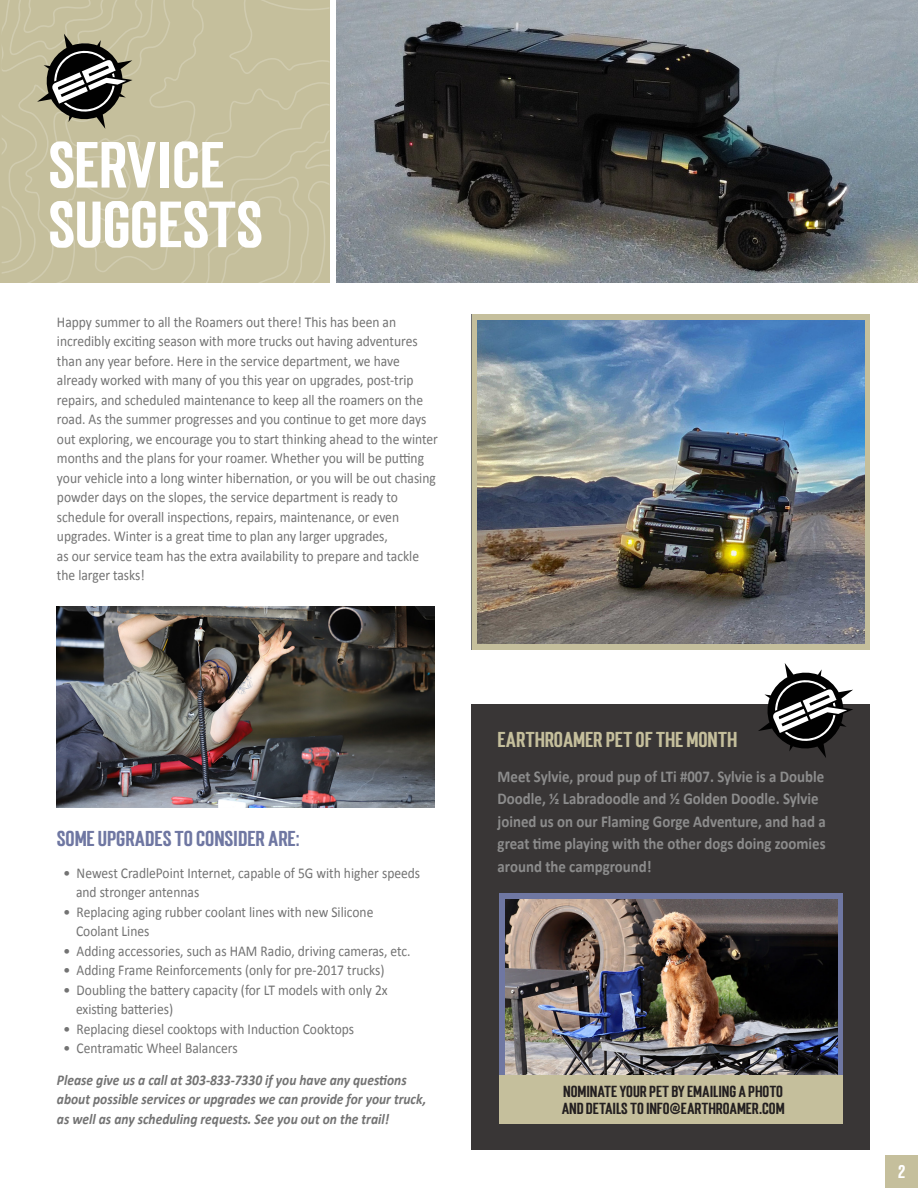
<style>
.page{position:relative;width:918px;height:1188px;background:#fff}
.page>*{position:absolute;margin:0;border:0;box-sizing:border-box;transform-origin:0 0}
.t1{font:700 54.3px/59.6px "Mostin";letter-spacing:-.01em;color:#fff}
.t2{font:700 18px "Mostin";color:#6f77a2}
.t3{font:700 18px "Mostin";color:#c5bf9c}
.t4{font:700 16.5px/22.5px "Calibri";color:#8c8c8c;scale:.9 1}
.t5{font:700 15.3px "Mostin";color:#fff;scale:.94 1}
.t6{font:15px/19.5px "Calibri";color:#737373;scale:.9 1}
.t7{font:15px/19.5px "Calibri";color:#737373}
.t8{font:italic 700 15px/19.5px "Calibri";color:#737373;scale:.9 1}
.t9{font:700 13.35px/17px "Mostin";letter-spacing:-.005em;color:#231f20}
</style>
<div class="page">
<div style="left:472px;top:704px;width:398px;height:446px;background:#393636"></div>
<div style="left:499px;top:893px;width:344px;height:231px;background:#6f77a2"></div>
<img style="left:505px;top:899px;width:333px;height:177px">
<svg style="left:758px;top:663px;width:95px;height:95px"></svg>
<img style="left:336px;top:0;width:582px;height:283px">
<svg style="left:2px;top:0;width:328px;height:283px;background:#bfb998"></svg>
<img style="left:56px;top:607px;width:379px;height:201px">
<div style="left:472px;top:314px;width:398px;height:335px;background:#c5bf9c"></div>
<img style="left:478px;top:320px;width:386px;height:323px">
<div style="left:499px;top:1076px;width:344px;height:48px;background:#c5bf9c"></div>
<div style="left:886px;top:1156px;width:32px;height:32px;background:#c5bf9c"></div>
<h1 class="t1" style="left:48px;top:132px;width:216px">SERVICE<br>SUGGESTS</h1>
<p class="t6" style="left:57px;top:312px;width:425px">Happy summer to all the Roamers out there! This has been an incredibly exciting season with more trucks out having adventures than any year before. Here in the service department, we have already worked with many of you this year on upgrades, post-trip repairs, and scheduled maintenance to keep all the roamers on the road. As the summer progresses and you continue to get more days out exploring, we encourage you to start thinking ahead to the winter months and the plans for your roamer. Whether you will be putting your vehicle into a long winter hibernation, or you will be out chasing powder days on the slopes, the service department is ready to schedule for overall inspections, repairs, maintenance, or even upgrades. Winter is a great time to plan any larger upgrades,<br>as our service team has the extra availability to prepare and tackle the larger tasks!</p>
<p class="t2" style="left:57px;top:826px;width:244px">SOME UPGRADES TO CONSIDER ARE:</p>
<p class="t7" style="left:76px;top:863px;width:346px;text-indent:-13px">• Newest CradlePoint Internet, capable of 5G with higher speeds and stronger antennas</p>
<p class="t7" style="left:76px;top:902px;width:299px;text-indent:-13px">• Replacing aging rubber coolant lines with new Silicone<br>Coolant Lines</p>
<p class="t7" style="left:63px;top:941px;width:349px">• Adding accessories, such as HAM Radio, driving cameras, etc.</p>
<p class="t7" style="left:63px;top:961px;width:323px">• Adding Frame Reinforcements (only for pre-2017 trucks)</p>
<p class="t7" style="left:76px;top:980px;width:313px;text-indent:-13px">• Doubling the battery capacity (for LT models with only 2x existing batteries)</p>
<p class="t7" style="left:63px;top:1019px;width:293px">• Replacing diesel cooktops with Induction Cooktops</p>
<p class="t7" style="left:63px;top:1039px;width:176px">• Centramatic Wheel Balancers</p>
<p class="t8" style="left:57px;top:1070px;width:412px">Please give us a call at 303-833-7330 if you have any questions about possible services or upgrades we can provide for your truck, as well as any scheduling requests. See you out on the trail!</p>
<p class="t3" style="left:498px;top:727px;width:241px">EARTHROAMER PET OF THE MONTH</p>
<p class="t4" style="left:498px;top:765px;width:366px">Meet Sylvie, proud pup of LTi #007. Sylvie is a Double Doodle, ½ Labradoodle and ½ Golden Doodle. Sylvie joined us on our Flaming Gorge Adventure, and had a great time playing with the other dogs doing zoomies around the campground!</p>
<p class="t9" style="left:562px;top:1082px;width:225px">NOMINATE YOUR PET BY EMAILING A PHOTO<br>AND DETAILS TO INFO@EARTHROAMER.COM</p>
<p class="t5" style="left:898px;top:1161px;width:10px">2</p>
</div>
